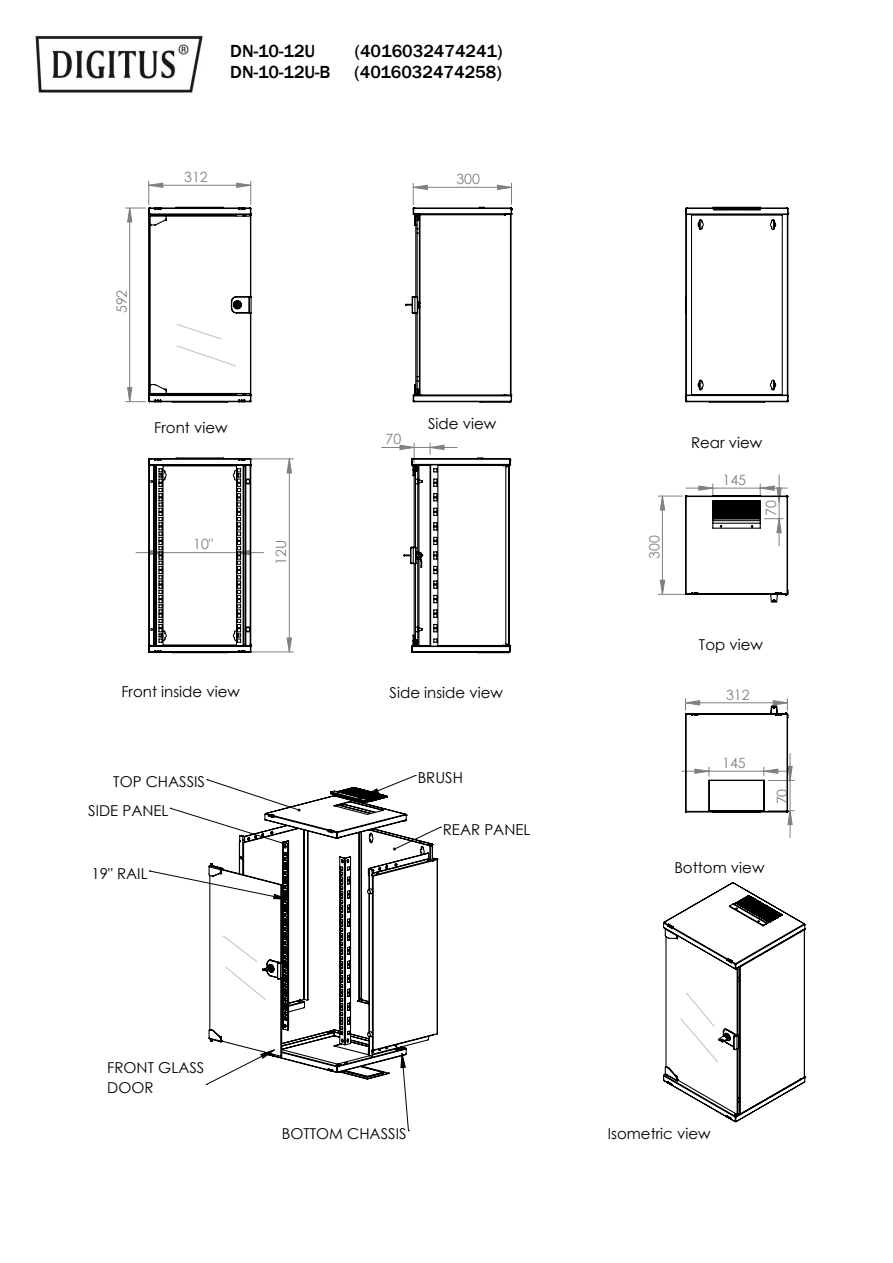
<style>
.page{position:relative;width:893px;height:1263px;background:#fff}
.page>*{position:absolute;margin:0;border:0;box-sizing:border-box;transform-origin:0 0}
.t1{font:500 18px "Franklin Gothic";color:#000}
.t2{font:15px/19.2px "Century Gothic";color:#000}
.t3{font:14.1px "Century Gothic";color:#808080}
</style>
<div class="page">
<svg style="left:126px;top:181px;width:126px;height:222px"></svg>
<svg style="left:405px;top:183px;width:108px;height:220px"></svg>
<svg style="left:685px;top:206px;width:104px;height:197px"></svg>
<svg style="left:658px;top:475px;width:131px;height:128px"></svg>
<svg style="left:682px;top:699px;width:112px;height:139px"></svg>
<svg style="left:663px;top:882px;width:143px;height:241px"></svg>
<svg style="left:136px;top:457px;width:128px;height:197px"></svg>
<svg style="left:399px;top:443px;width:112px;height:211px"></svg>
<svg style="left:208px;top:786px;width:231px;height:294px"></svg>
<img style="left:36px;top:35px;width:166px;height:58px">
<p class="t1" style="left:230px;top:40px;width:87px">DN-10-12U</p>
<p class="t1" style="left:355px;top:40px;width:149px">(4016032474241)</p>
<p class="t1" style="left:230px;top:61px;width:102px">DN-10-12U-B</p>
<p class="t1" style="left:355px;top:61px;width:149px">(4016032474258)</p>
<p class="t3" style="left:184px;top:167px;width:25px">312</p>
<p class="t3" style="left:456px;top:169px;width:25px">300</p>
<p class="t3" style="left:112px;top:313px;width:25px;rotate:-90deg">592</p>
<p class="t2" style="left:154px;top:417px;width:75px">Front view</p>
<p class="t3" style="left:193px;top:534px;width:22px">10"</p>
<p class="t3" style="left:271px;top:565px;width:26px;rotate:-90deg">12U</p>
<p class="t3" style="left:386px;top:429px;width:17px">70</p>
<p class="t2" style="left:428px;top:413px;width:70px">Side view</p>
<p class="t2" style="left:121px;top:682px;width:120px">Front inside view</p>
<p class="t2" style="left:113px;top:772px;width:93px">TOP CHASSIS</p>
<p class="t2" style="left:88px;top:801px;width:82px">SIDE PANEL</p>
<p class="t2" style="left:92px;top:863px;width:57px">19" RAIL</p>
<p class="t2" style="left:390px;top:682px;width:115px">Side inside view</p>
<p class="t2" style="left:418px;top:768px;width:47px">BRUSH</p>
<p class="t2" style="left:443px;top:820px;width:89px">REAR PANEL</p>
<p class="t2" style="left:107px;top:1058px;width:99px">FRONT GLASS<br>DOOR</p>
<p class="t2" style="left:282px;top:1123px;width:126px">BOTTOM CHASSIS</p>
<p class="t2" style="left:691px;top:433px;width:73px">Rear view</p>
<p class="t3" style="left:644px;top:559px;width:25px;rotate:-90deg">300</p>
<p class="t3" style="left:722px;top:470px;width:25px">145</p>
<p class="t3" style="left:761px;top:516px;width:17px;rotate:-90deg">70</p>
<p class="t2" style="left:699px;top:634px;width:66px">Top view</p>
<p class="t3" style="left:726px;top:685px;width:25px">312</p>
<p class="t3" style="left:722px;top:753px;width:25px">145</p>
<p class="t3" style="left:772px;top:804px;width:17px;rotate:-90deg">70</p>
<p class="t2" style="left:674px;top:858px;width:92px">Bottom view</p>
<p class="t2" style="left:608px;top:1123px;width:104px">Isometric view</p>
</div>
